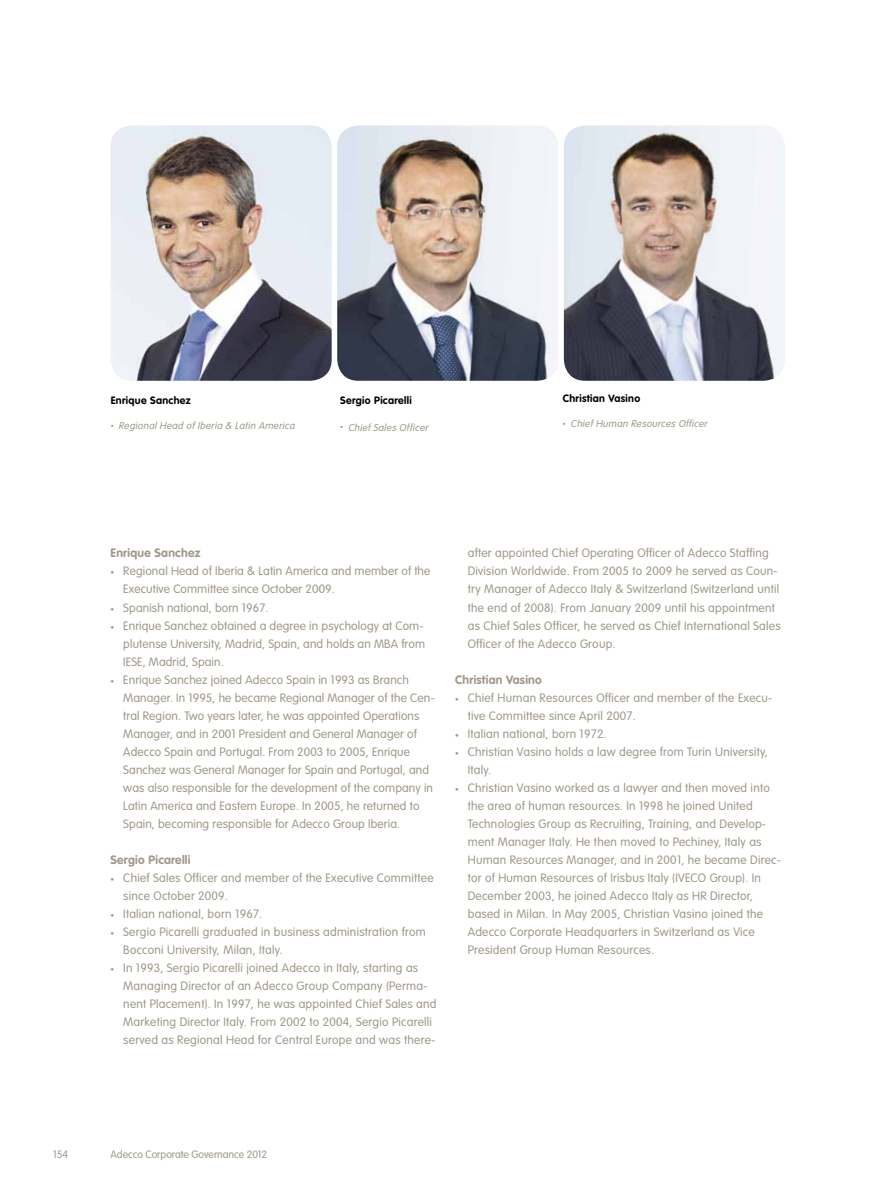
<style>
.page{position:relative;width:893px;height:1187px;background:#fff}
.page>*{position:absolute;margin:0;border:0;box-sizing:border-box;transform-origin:0 0}
.t1{font:300 12px/18px "VAG Rounded Std";letter-spacing:.02em;color:#a0988a}
.t2{font:700 12px "VAG Rounded Std";letter-spacing:.02em;color:#a0988a}
.t3{font:italic 300 10.5px "VAG Rundschrift D";letter-spacing:.03em;color:#a0988a}
.t4{font:700 10.5px "VAG Rounded Std";letter-spacing:.03em;color:#000}
.t5{font:300 10.5px "VAG Rounded Std";letter-spacing:-.005em;color:#a0988a}
.s1{font-family:"VAG Rounded Std";font-style:normal;font-size:6px}
.s2{font-size:7.5px}
</style>
<div class="page">
<img style="left:337px;top:125px;width:221px;height:256px">
<img style="left:564px;top:125px;width:221px;height:256px">
<img style="left:111px;top:125px;width:221px;height:256px">
<p class="t4" style="left:111px;top:394px;width:82px">Enrique Sanchez</p>
<p class="t3" style="left:111px;top:420px;width:186px"><span class="s1">•</span> Regional Head of Iberia &amp; Latin America</p>
<p class="t4" style="left:340px;top:394px;width:73px">Sergio Picarelli</p>
<p class="t3" style="left:340px;top:421px;width:90px"><span class="s1">•</span> Chief Sales Officer</p>
<p class="t4" style="left:563px;top:392px;width:79px">Christian Vasino</p>
<p class="t3" style="left:563px;top:418px;width:147px"><span class="s1">•</span> Chief Human Resources Officer</p>
<p class="t2" style="left:111px;top:546px;width:91px">Enrique Sanchez</p>
<p class="t1" style="left:123px;top:562px;width:309px;text-indent:-13px"><span class="s2">•</span> Regional Head of Iberia &amp; Latin America and member of the<br>Executive Committee since October 2009.</p>
<p class="t1" style="left:111px;top:598px;width:159px"><span class="s2">•</span> Spanish national, born 1967.</p>
<p class="t1" style="left:123px;top:616px;width:303px;text-align:justify;text-indent:-13px"><span class="s2">•</span> Enrique Sanchez obtained a degree in psychology at Com&shy;plutense University, Madrid, Spain, and holds an MBA from IESE, Madrid, Spain.</p>
<p class="t1" style="left:123px;top:670px;width:313px;text-indent:-13px"><span class="s2">•</span> Enrique Sanchez joined Adecco Spain in 1993 as Branch Manager. In 1995, he became Regional Manager of the Cen&shy;tral Region. Two years later, he was appointed Operations Manager, and in 2001 President and General Manager of Adecco Spain and Portugal. From 2003 to 2005, Enrique Sanchez was General Manager for Spain and Portugal, and was also responsible for the development of the company in Latin America and Eastern Europe. In 2005, he returned to Spain, becoming responsible for Adecco Group Iberia.</p>
<p class="t2" style="left:111px;top:852px;width:81px">Sergio Picarelli</p>
<p class="t1" style="left:123px;top:868px;width:312px;text-indent:-13px"><span class="s2">•</span> Chief Sales Officer and member of the Executive Committee since October 2009.</p>
<p class="t1" style="left:111px;top:904px;width:153px"><span class="s2">•</span> Italian national, born 1967.</p>
<p class="t1" style="left:123px;top:922px;width:304px;text-indent:-13px"><span class="s2">•</span> Sergio Picarelli graduated in business administration from<br>Bocconi University, Milan, Italy.</p>
<p class="t1" style="left:123px;top:958px;width:315px;text-indent:-13px"><span class="s2">•</span> In 1993, Sergio Picarelli joined Adecco in Italy, starting as Managing Director of an Adecco Group Company (Perma&shy;nent Placement). In 1997, he was appointed Chief Sales and Marketing Director Italy. From 2002 to 2004, Sergio Picarelli served as Regional Head for Central Europe and was there-</p>
<p class="t1" style="left:468px;top:544px;width:314px">after appointed Chief Operating Officer of Adecco Staffing Division Worldwide. From 2005 to 2009 he served as Coun&shy;try Manager of Adecco Italy &amp; Switzerland (Switzerland until the end of 2008). From January 2009 until his appointment as Chief Sales Officer, he served as Chief International Sales Officer of the Adecco Group.</p>
<p class="t2" style="left:455px;top:672px;width:88px">Christian Vasino</p>
<p class="t1" style="left:468px;top:688px;width:306px;text-indent:-13px"><span class="s2">•</span> Chief Human Resources Officer and member of the Execu&shy;tive Committee since April 2007.</p>
<p class="t1" style="left:455px;top:724px;width:153px"><span class="s2">•</span> Italian national, born 1972.</p>
<p class="t1" style="left:468px;top:742px;width:302px;text-indent:-13px"><span class="s2">•</span> Christian Vasino holds a law degree from Turin University,<br>Italy.</p>
<p class="t1" style="left:468px;top:778px;width:315px;text-indent:-13px"><span class="s2">•</span> Christian Vasino worked as a lawyer and then moved into the area of human resources. In 1998 he joined United Technologies Group as Recruiting, Training, and Develop&shy;ment Manager Italy. He then moved to Pechiney, Italy as Human Resources Manager, and in 2001, he became Direc&shy;tor of Human Resources of Irisbus Italy (IVECO Group). In December 2003, he joined Adecco Italy as HR Director, based in Milan. In May 2005, Christian Vasino joined the Adecco Corporate Headquarters in Switzerland as Vice President Group Human Resources.</p>
<p class="t5" style="left:53px;top:1147px;width:16px">154</p>
<p class="t5" style="left:111px;top:1147px;width:158px">Adecco Corporate Governance 2012</p>
</div>
